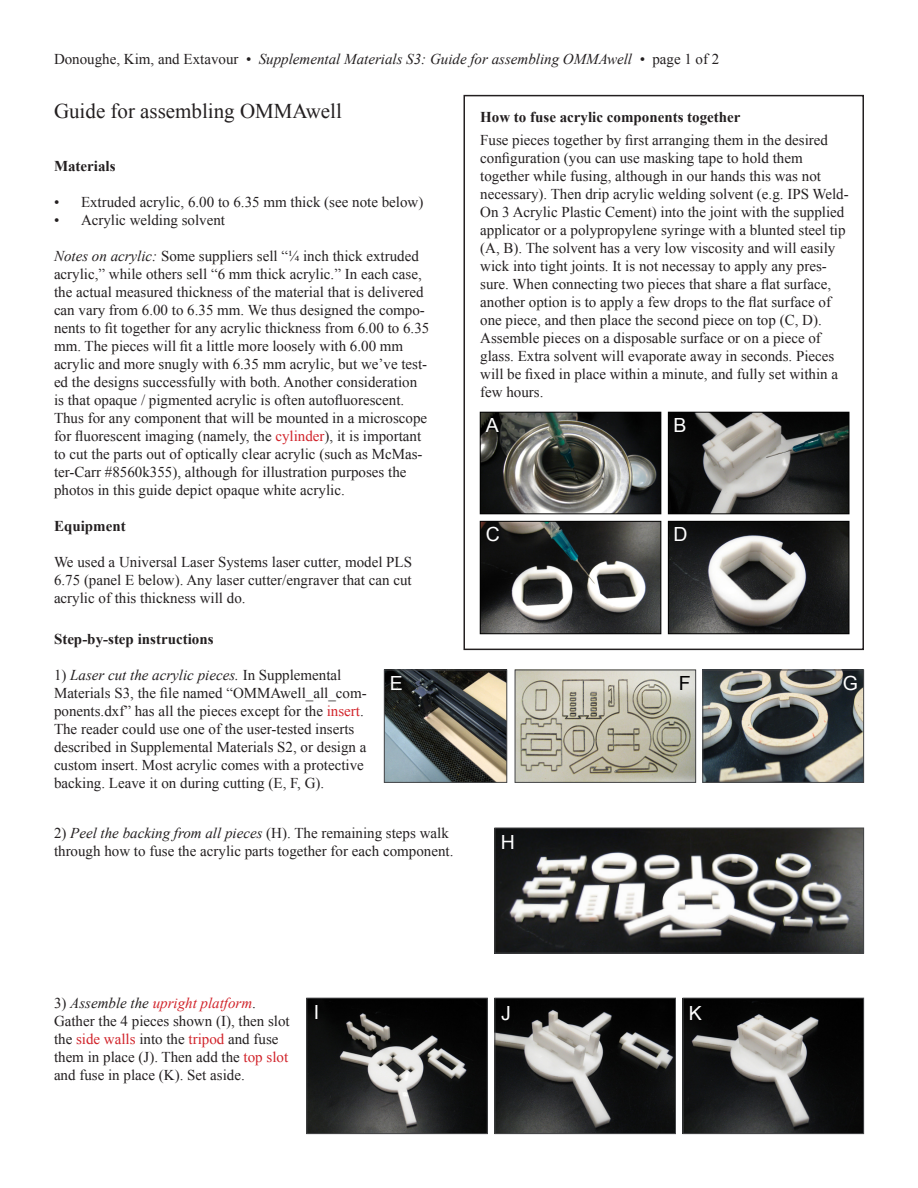
<style>
.page{position:relative;width:918px;height:1188px;background:#fff}
.page>*{position:absolute;margin:0;border:0;box-sizing:border-box;transform-origin:0 0}
.t1{font:21px "Times New Roman";color:#231f20}
.t2{font:19.5px "Arial";color:#fff}
.t3{font:19.5px "Arial";color:#000}
.t4{font:15px/18px "Times New Roman";color:#231f20}
.t5{font:italic 15px "Times New Roman";color:#231f20}
.t6{font:700 15px "Times New Roman";color:#231f20}
.s1{font-style:normal}
.s2{font-style:italic}
.s3{color:#d1232a}
.s4{font-style:italic;color:#d1232a}
</style>
<div class="page">
<img style="left:482px;top:414px;width:177px;height:98px">
<div style="left:480px;top:412px;width:181px;height:102px;border:1px solid #000"></div>
<img style="left:517px;top:672px;width:177px;height:109px">
<div style="left:515px;top:670px;width:181px;height:113px;border:1px solid #454648"></div>
<img style="left:496px;top:1000px;width:178px;height:132px">
<div style="left:494px;top:998px;width:182px;height:136px;border:1px solid #454648"></div>
<img style="left:308px;top:1000px;width:178px;height:132px">
<div style="left:306px;top:998px;width:182px;height:136px;border:1px solid #454648"></div>
<img style="left:670px;top:414px;width:177px;height:98px">
<div style="left:668px;top:412px;width:181px;height:102px;border:1px solid #000"></div>
<img style="left:386px;top:672px;width:119px;height:109px">
<div style="left:384px;top:670px;width:123px;height:113px;border:1px solid #454648"></div>
<img style="left:704px;top:672px;width:158px;height:109px">
<div style="left:702px;top:670px;width:162px;height:113px;border:1px solid #454648"></div>
<img style="left:685px;top:1000px;width:177px;height:132px">
<div style="left:683px;top:998px;width:181px;height:136px;border:1px solid #454648"></div>
<img style="left:496px;top:830px;width:366px;height:122px">
<div style="left:494px;top:828px;width:370px;height:126px;border:1px solid #454648"></div>
<img style="left:482px;top:523px;width:177px;height:109px">
<div style="left:480px;top:521px;width:181px;height:113px;border:1px solid #000"></div>
<img style="left:670px;top:523px;width:177px;height:109px">
<div style="left:668px;top:521px;width:181px;height:113px;border:1px solid #000"></div>
<div style="left:464px;top:95px;width:400px;height:555px;border:2px solid #231f20"></div>
<p class="t5" style="left:54px;top:49px;width:667px"><span class="s1">Donoughe, Kim, and Extavour •</span> Supplemental Materials S3: Guide for assembling OMMAwell • <span class="s1">page 1 of 2</span></p>
<p class="t1" style="left:54px;top:96px;width:289px">Guide for assembling OMMAwell</p>
<p class="t6" style="left:480px;top:106px;width:262px">How to fuse acrylic components together</p>
<p class="t4" style="left:480px;top:131px;width:370px">Fuse pieces together by first arranging them in the desired configuration (you can use masking tape to hold them together while fusing, although in our hands this was not necessary). Then drip acrylic welding solvent (e.g. IPS Weld-On 3 Acrylic Plastic Cement) into the joint with the supplied applicator or a polypropylene syringe with a blunted steel tip (A, B). The solvent has a very low viscosity and will easily wick into tight joints. It is not necessay to apply any pres&shy;sure. When connecting two pieces that share a flat surface, another option is to apply a few drops to the flat surface of one piece, and then place the second piece on top (C, D).<br>Assemble pieces on a disposable surface or on a piece of glass. Extra solvent will evaporate away in seconds. Pieces will be fixed in place within a minute, and fully set within a few hours.</p>
<p class="t2" style="left:486px;top:412px;width:15px">A</p>
<p class="t6" style="left:54px;top:155px;width:63px">Materials</p>
<p class="t4" style="left:54px;top:192px;width:371px">• Extruded acrylic, 6.00 to 6.35 mm thick (see note below)</p>
<p class="t4" style="left:54px;top:210px;width:173px">• Acrylic welding solvent</p>
<p class="t4" style="left:54px;top:246px;width:377px"><span class="s2">Notes on acrylic:</span> Some suppliers sell “¼ inch thick extruded acrylic,” while others sell “6 mm thick acrylic.” In each case, the actual measured thickness of the material that is delivered can vary from 6.00 to 6.35 mm. We thus designed the compo&shy;nents to fit together for any acrylic thickness from 6.00 to 6.35 mm. The pieces will fit a little more loosely with 6.00 mm acrylic and more snugly with 6.35 mm acrylic, but we’ve test&shy;ed the designs successfully with both. Another consideration is that opaque / pigmented acrylic is often autofluorescent.<br>Thus for any component that will be mounted in a microscope for fluorescent imaging (namely, the <span class="s3">cylinder</span>), it is important to cut the parts out of optically clear acrylic (such as McMas&shy;ter-Carr #8560k355), although for illustration purposes the photos in this guide depict opaque white acrylic.</p>
<p class="t6" style="left:54px;top:515px;width:73px">Equipment</p>
<p class="t4" style="left:54px;top:553px;width:360px;text-align:justify">We used a Universal Laser Systems laser cutter, model PLS 6.75 (panel E below). Any laser cutter/engraver that can cut acrylic of this thickness will do.</p>
<p class="t2" style="left:674px;top:412px;width:15px">B</p>
<p class="t2" style="left:486px;top:522px;width:16px">C</p>
<p class="t2" style="left:674px;top:522px;width:16px">D</p>
<p class="t6" style="left:54px;top:628px;width:161px">Step-by-step instructions</p>
<p class="t4" style="left:54px;top:666px;width:314px">1) <span class="s2">Laser cut the acrylic pieces.</span> In Supplemental Materials S3, the file named “OMMAwell_all_com&shy;ponents.dxf” has all the pieces except for the <span class="s3">insert</span>.<br>The reader could use one of the user-tested inserts described in Supplemental Materials S2, or design a custom insert. Most acrylic comes with a protective backing. Leave it on during cutting (E, F, G).</p>
<p class="t4" style="left:54px;top:824px;width:401px">2) <span class="s2">Peel the backing from all pieces</span> (H). The remaining steps walk through how to fuse the acrylic parts together for each component.</p>
<p class="t2" style="left:390px;top:671px;width:15px">E</p>
<p class="t2" style="left:501px;top:829px;width:16px">H</p>
<p class="t3" style="left:679px;top:671px;width:13px">F</p>
<p class="t2" style="left:843px;top:671px;width:17px">G</p>
<p class="t4" style="left:54px;top:994px;width:237px">3) <span class="s2">Assemble the</span> <span class="s4">upright platform</span>.<br>Gather the 4 pieces shown (I), then slot the <span class="s3">side walls</span> into the <span class="s3">tripod</span> and fuse them in place (J). Then add the <span class="s3">top slot </span>and fuse in place (K). Set aside.</p>
<p class="t2" style="left:314px;top:1000px;width:7px">I</p>
<p class="t2" style="left:501px;top:1000px;width:11px">J</p>
<p class="t2" style="left:689px;top:1000px;width:15px">K</p>
</div>
